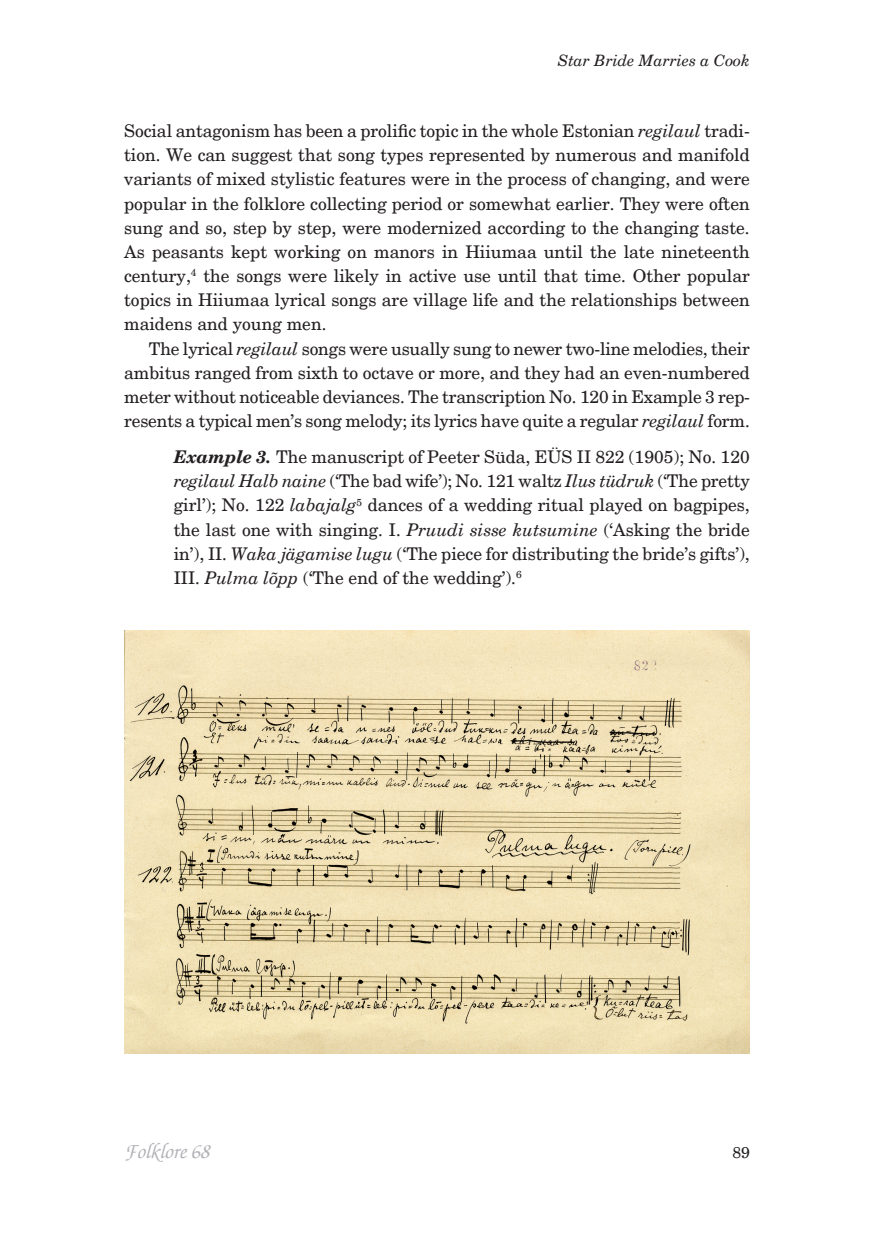
<style>
.page{position:relative;width:874px;height:1241px;background:#fff}
.page>*{position:absolute;margin:0;border:0;box-sizing:border-box;transform-origin:0 0}
.t1{font:italic 500 21px "Zapf Chancery";color:#b2b3b7}
.t2{font:17.5px/24.2px "New Century Schlbk";color:#231f20;text-align:justify}
.t3{font:italic 15.75px "New Century Schlbk";color:#231f20}
.t4{font:15.75px "New Century Schlbk";color:#231f20}
.s1{font-style:italic}
.s2{font-weight:700;font-style:italic}
</style>
<div class="page">
<img style="left:124px;top:630px;width:625px;height:423px">
<p class="t3" style="left:557px;top:51px;width:193px">Star Bride Marries a Cook</p>
<p class="t2" style="left:124px;top:119px;width:627px">Social antagonism has been a prolific topic in the whole Estonian <span class="s1">regilaul</span> tradi&shy;tion. We can suggest that song types represented by numerous and manifold variants of mixed stylistic features were in the process of changing, and were popular in the folklore collecting period or somewhat earlier. They were often sung and so, step by step, were modernized according to the changing taste.<br>As peasants kept working on manors in Hiiumaa until the late nineteenth century,<sup>4</sup> the songs were likely in active use until that time. Other popular topics in Hiiumaa lyrical songs are village life and the relationships between maidens and young men.</p>
<p class="t2" style="left:124px;top:336px;width:627px;text-indent:25px">The lyrical <span class="s1">regilaul</span> songs were usually sung to newer two-line melodies, their ambitus ranged from sixth to octave or more, and they had an even-numbered meter without noticeable deviances. The transcription No. 120 in Example 3 rep&shy;resents a typical men’s song melody; its lyrics have quite a regular <span class="s1">regilaul</span> form.</p>
<p class="t2" style="left:174px;top:445px;width:577px"><span class="s2">Example 3.</span> The manuscript of Peeter Süda, EÜS II 822 (1905); No. 120 <span class="s1">regilaul Halb naine</span> (‘The bad wife’); No. 121 waltz <span class="s1">Ilus tüdruk</span> (‘The pretty girl’); No. 122 <span class="s1">labajalg</span><sup>5</sup> dances of a wedding ritual played on bagpipes, the last one with singing. I. <span class="s1">Pruudi sisse kutsumine</span> (‘Asking the bride in’), II. <span class="s1">Waka jägamise lugu</span> (‘The piece for distributing the bride’s gifts’), III. <span class="s1">Pulma lõpp</span> (‘The end of the wedding’).<sup>6</sup></p>
<p class="t1" style="left:124px;top:1137px;width:86px">Folklore 68</p>
<p class="t4" style="left:732px;top:1142px;width:19px">89</p>
</div>
